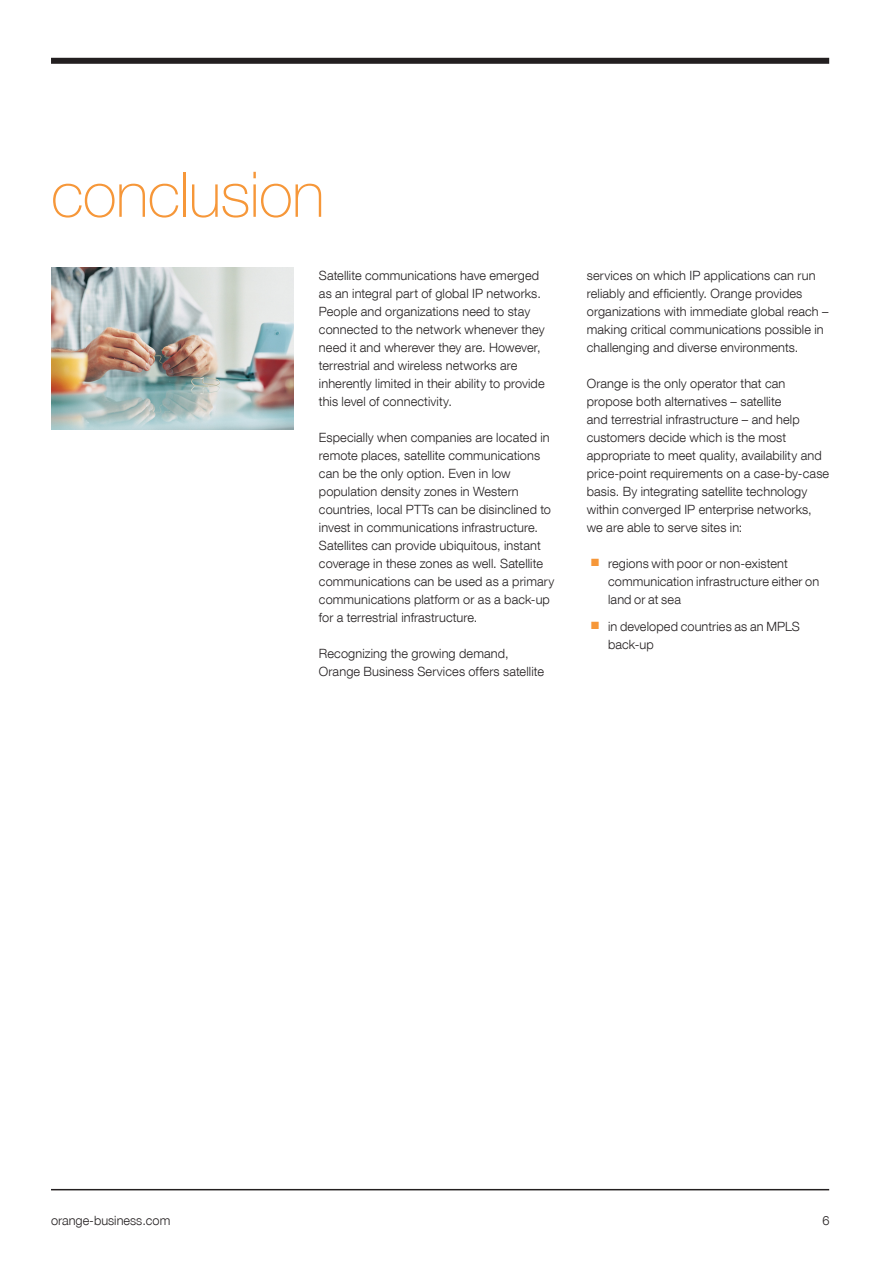
<style>
.page{position:relative;width:893px;height:1263px;background:#fff}
.page>*{position:absolute;margin:0;border:0;box-sizing:border-box;transform-origin:0 0}
.light_title_head_-_o{font:100 63px "Helvetica Neue CE";letter-spacing:-.015em;color:#f69739}
.body_copy{font:300 12.75px/18px "Helvetica Neue";letter-spacing:.01em;color:#231f20}
.t1{font:300 12.75px "Helvetica Neue LTCYR";color:#231f20}
.s1{color:#f69739}
</style>
<div class="page">
<hr style="left:51px;top:1189px;width:778px;height:1px;background:#231f20">
<div style="left:51px;top:58px;width:778px;height:6px;background:#231f20"></div>
<img style="left:51px;top:268px;width:242px;height:161px">
<p class="light_title_head_-_o" style="left:51px;top:157px;width:275px">conclusion</p>
<p class="body_copy" style="left:319px;top:266px;width:227px">Satellite communications have emerged as an integral part of global IP networks.<br>People and organizations need to stay connected to the network whenever they need it and wherever they are. However, terrestrial and wireless networks are inherently limited in their ability to provide this level of connectivity.</p>
<p class="body_copy" style="left:319px;top:428px;width:237px">Especially when companies are located in remote places, satellite communications can be the only option. Even in low population density zones in Western countries, local PTTs can be disinclined to invest in communications infrastructure.<br>Satellites can provide ubiquitous, instant coverage in these zones as well. Satellite communications can be used as a primary communications platform or as a back-up for a terrestrial infrastructure.</p>
<p class="body_copy" style="left:319px;top:644px;width:227px">Recognizing the growing demand,<br>Orange Business Services offers satellite</p>
<p class="body_copy" style="left:587px;top:266px;width:243px">services on which IP applications can run reliably and efficiently. Orange provides organizations with immediate global reach – making critical communications possible in challenging and diverse environments.</p>
<p class="body_copy" style="left:587px;top:374px;width:244px">Orange is the only operator that can propose both alternatives – satellite<br>and terrestrial infrastructure – and help customers decide which is the most appropriate to meet quality, availability and price-point requirements on a case-by-case basis. By integrating satellite technology within converged IP enterprise networks, we are able to serve sites in:</p>
<p class="body_copy" style="left:608px;top:554px;width:213px;text-indent:-17px"><span class="s1">■</span> regions with poor or non-existent communication infrastructure either on land or at sea</p>
<p class="body_copy" style="left:608px;top:617px;width:193px;text-indent:-17px"><span class="s1">■</span> in developed countries as an MPLS back-up</p>
<p class="t1" style="left:51px;top:1213px;width:121px">orange-business.com</p>
<p class="t1" style="left:822px;top:1213px;width:9px">6</p>
</div>
